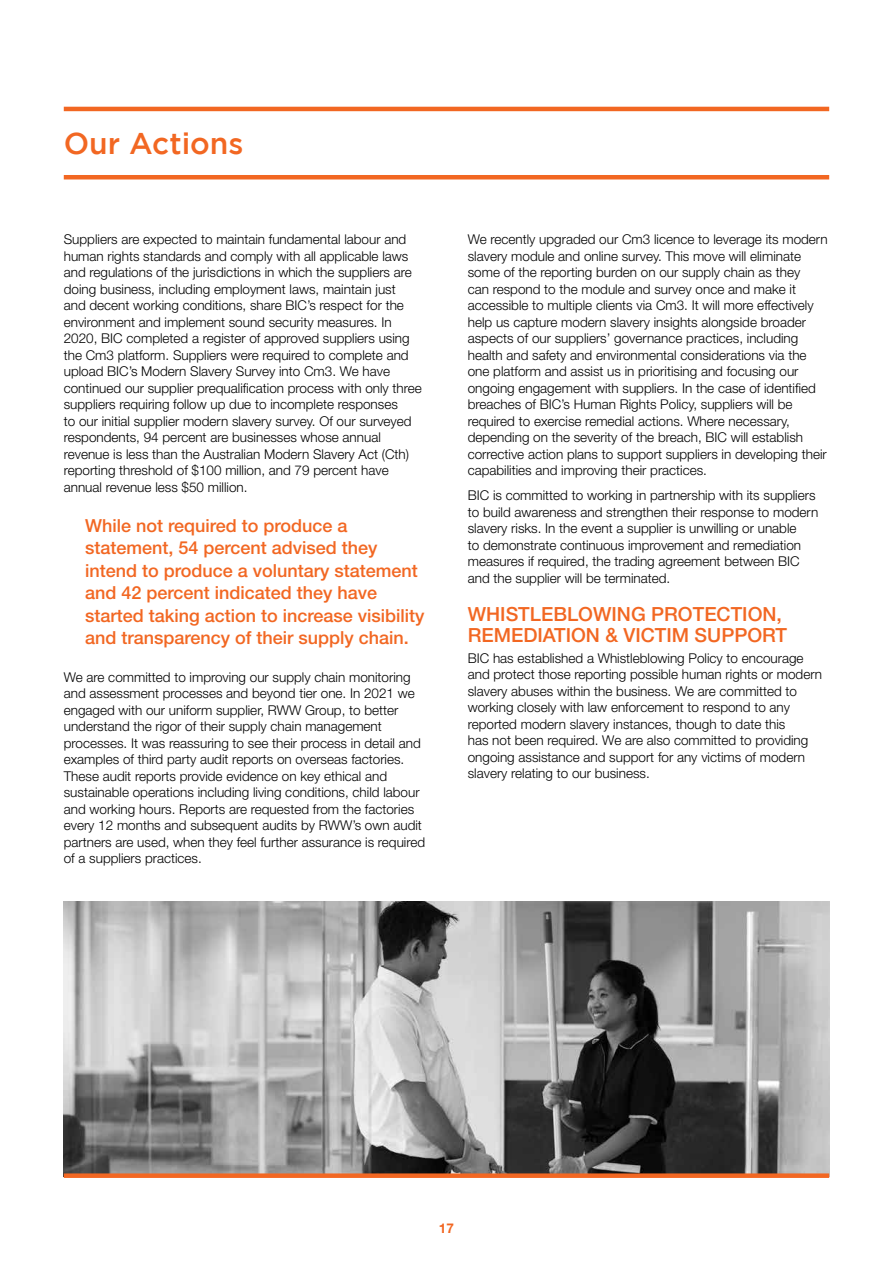
<style>
.page{position:relative;width:893px;height:1263px;background:#fff}
.page>*{position:absolute;margin:0;border:0;box-sizing:border-box;transform-origin:0 0}
.t1{font:500 30px "Gotham";color:#f26722}
.t2{font:500 19.5px/21px "Helvetica Neue LT";color:#f26722}
.t3{font:500 18px/22.5px "Helvetica Neue LT";color:#f26722}
.t4{font:300 13.5px/16.5px "Helvetica Neue LT";color:#000}
.t5{font:700 13.5px "Helvetica Neue LT";color:#f26722}
</style>
<div class="page">
<img style="left:64px;top:901px;width:765px;height:272px">
<hr style="left:64px;top:107px;width:765px;height:4px;background:#f26722">
<hr style="left:64px;top:175px;width:765px;height:4px;background:#f26722">
<div style="left:64px;top:1173px;width:765px;height:5px;background:#f26722"></div>
<h1 class="t1" style="left:64px;top:126px;width:181px">Our Actions</h1>
<p class="t4" style="left:64px;top:231px;width:360px">Suppliers are expected to maintain fundamental labour and human rights standards and comply with all applicable laws and regulations of the jurisdictions in which the suppliers are doing business, including employment laws, maintain just<br>and decent working conditions, share BIC’s respect for the environment and implement sound security measures. In 2020, BIC completed a register of approved suppliers using the Cm3 platform. Suppliers were required to complete and upload BIC’s Modern Slavery Survey into Cm3. We have continued our supplier prequalification process with only three suppliers requiring follow up due to incomplete responses<br>to our initial supplier modern slavery survey. Of our surveyed respondents, 94 percent are businesses whose annual revenue is less than the Australian Modern Slavery Act (Cth) reporting threshold of $100 million, and 79 percent have annual revenue less $50 million.</p>
<h3 class="t3" style="left:85px;top:514px;width:341px">While not required to produce a statement, 54 percent advised they intend to produce a voluntary statement and 42 percent indicated they have started taking action to increase visibility and transparency of their supply chain.</h3>
<p class="t4" style="left:64px;top:668px;width:363px">We are committed to improving our supply chain monitoring and assessment processes and beyond tier one. In 2021 we engaged with our uniform supplier, RWW Group, to better understand the rigor of their supply chain management processes. It was reassuring to see their process in detail and examples of third party audit reports on overseas factories.<br>These audit reports provide evidence on key ethical and sustainable operations including living conditions, child labour and working hours. Reports are requested from the factories every 12 months and subsequent audits by RWW’s own audit partners are used, when they feel further assurance is required of a suppliers practices.</p>
<p class="t4" style="left:468px;top:231px;width:361px">We recently upgraded our Cm3 licence to leverage its modern slavery module and online survey. This move will eliminate some of the reporting burden on our supply chain as they<br>can respond to the module and survey once and make it accessible to multiple clients via Cm3. It will more effectively help us capture modern slavery insights alongside broader aspects of our suppliers’ governance practices, including health and safety and environmental considerations via the one platform and assist us in prioritising and focusing our ongoing engagement with suppliers. In the case of identified breaches of BIC’s Human Rights Policy, suppliers will be required to exercise remedial actions. Where necessary, depending on the severity of the breach, BIC will establish corrective action plans to support suppliers in developing their capabilities and improving their practices.</p>
<p class="t4" style="left:468px;top:487px;width:352px">BIC is committed to working in partnership with its suppliers to build awareness and strengthen their response to modern slavery risks. In the event a supplier is unwilling or unable<br>to demonstrate continuous improvement and remediation measures if required, the trading agreement between BIC and the supplier will be terminated.</p>
<h2 class="t2" style="left:468px;top:603px;width:321px">WHISTLEBLOWING PROTECTION,<br>REMEDIATION &amp; VICTIM SUPPORT</h2>
<p class="t4" style="left:468px;top:649px;width:356px">BIC has established a Whistleblowing Policy to encourage and protect those reporting possible human rights or modern slavery abuses within the business. We are committed to working closely with law enforcement to respond to any reported modern slavery instances, though to date this<br>has not been required. We are also committed to providing ongoing assistance and support for any victims of modern slavery relating to our business.</p>
<p class="t5" style="left:439px;top:1220px;width:17px">17</p>
</div>
